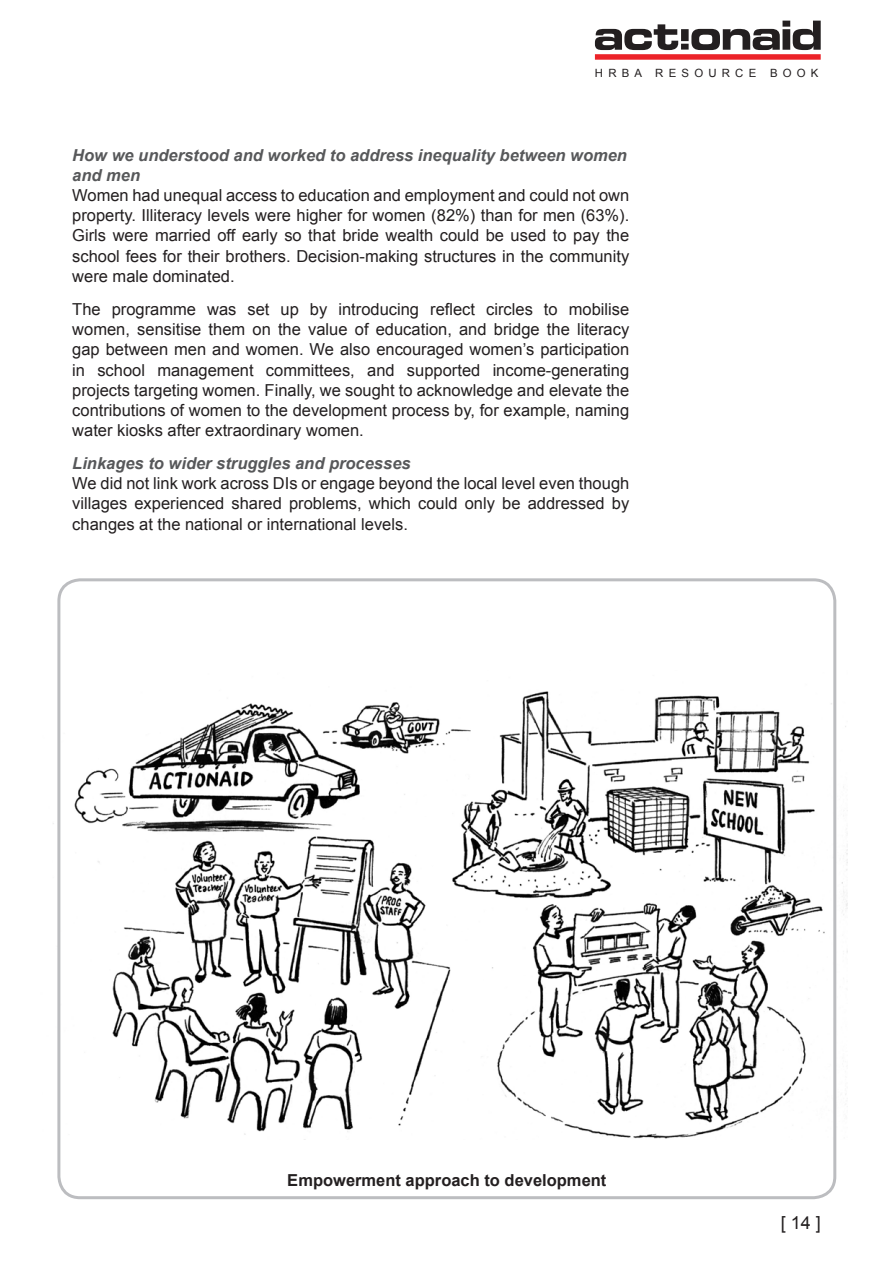
<style>
.page{position:relative;width:893px;height:1263px;background:#fff}
.page>*{position:absolute;margin:0;border:0;box-sizing:border-box;transform-origin:0 0}
.t1{font:18px "Arial";color:#231f20}
.t2{font:16.5px/20.2px "Arial";color:#231f20;text-align:justify}
.t3{font:italic 700 16.5px/19.8px "Arial";color:#57585a}
.t4{font:700 16.5px "Arial";color:#231f20}
.t5{font:11.4px "Arial";letter-spacing:.46em;color:#231f20}
</style>
<div class="page">
<svg style="left:595px;top:21px;width:226px;height:29px"></svg>
<div style="left:595px;top:54px;width:226px;height:6px;background:#ec2329"></div>
<img style="left:53px;top:670px;width:794px;height:470px">
<div style="left:57px;top:578px;width:779px;height:621px;border:3px solid #bcbdc0;border-radius:21px"></div>
<p class="t5" style="left:595px;top:65px;width:85px">HRBA Res</p>
<p class="t5" style="left:694px;top:65px;width:27px">o urce</p>
<p class="t5" style="left:770px;top:65px;width:48px">b ook</p>
<p class="t3" style="left:72px;top:146px;width:556px">How we understood and worked to address inequality between women and men</p>
<p class="t2" style="left:72px;top:185px;width:559px">Women had unequal access to education and employment and could not own property. Illiteracy levels were higher for women (82%) than for men (63%).<br>Girls were married off early so that bride wealth could be used to pay the school fees for their brothers. Decision-making structures in the community were male dominated.</p>
<p class="t2" style="left:72px;top:299px;width:558px">The programme was set up by introducing reflect circles to mobilise women, sensitise them on the value of education, and bridge the literacy gap between men and women. We also encouraged women’s participation in school management committees, and supported income-generating projects targeting women. Finally, we sought to acknowledge and elevate the contributions of women to the development process by, for example, naming water kiosks after extraordinary women.</p>
<p class="t3" style="left:72px;top:454px;width:340px">Linkages to wider struggles and processes</p>
<p class="t2" style="left:72px;top:473px;width:559px">We did not link work across DIs or engage beyond the local level even though villages experienced shared problems, which could only be addressed by changes at the national or international levels.</p>
<p class="t4" style="left:287px;top:1169px;width:321px">Empowerment approach to development</p>
<p class="t1" style="left:781px;top:1210px;width:42px">[ 14 ]</p>
</div>
